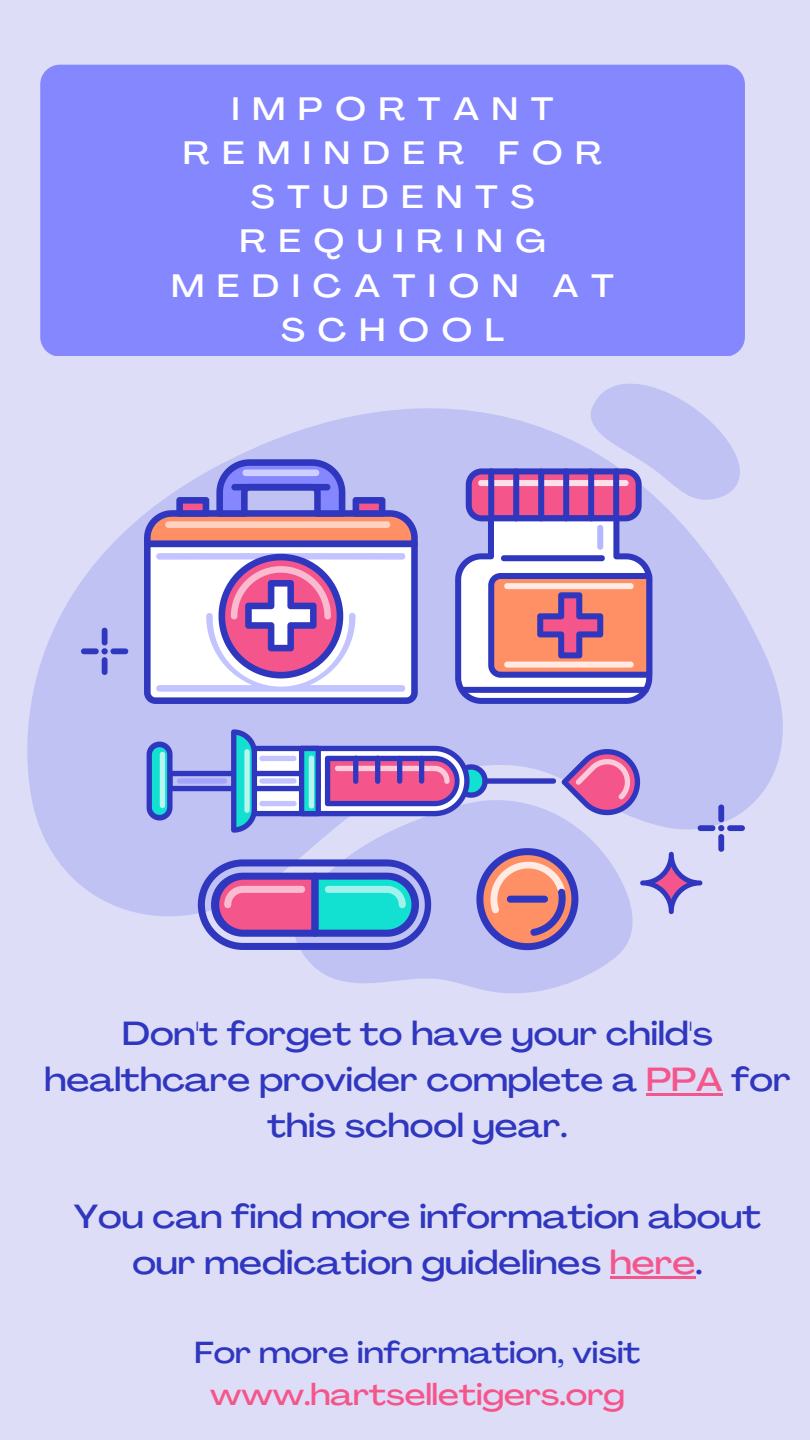
<style>
.page{position:relative;width:810px;height:1440px;background:#deddf8}
.page>*{position:absolute;margin:0;border:0;box-sizing:border-box;transform-origin:0 0}
.t1{font:500 expanded 33px/45.8px "Agrandir";color:#3037bf;text-align:center}
.t2{font:500 expanded 32px/44.2px "Agrandir";letter-spacing:.405em;color:#fff;text-align:center}
.t3{font:500 expanded 30px/42px "Agrandir";color:#3037bf;text-align:center}
.s1{color:#f4568b}
</style>
<div class="page">
<svg style="left:27px;top:408px;width:756px;height:507px;fill:#c0c2f4"></svg>
<svg style="left:301px;top:950px;width:321px;height:43px;fill:#c0c2f4"></svg>
<svg style="left:144px;top:459px;width:274px;height:245px;background:#c2acd9"></svg>
<svg style="left:455px;top:384px;width:302px;height:320px"></svg>
<svg style="left:81px;top:628px;width:47px;height:47px;background:#a4a7ea"></svg>
<svg style="left:147px;top:729px;width:598px;height:221px"></svg>
<div style="left:40px;top:65px;width:705px;height:291px;background:#8587ff;border-radius:20px"></div>
<hr style="left:646px;top:1093px;width:77px;height:3px;background:#f4568b">
<hr style="left:610px;top:1276px;width:86px;height:3px;background:#f4568b">
<p class="t2" style="left:171px;top:90px;width:444px">IMPORTANT<br>REMINDER FOR<br>STUDENTS<br>REQUIRING<br>MEDICATION AT<br>SCHOOL</p>
<p class="t1" style="left:44px;top:1014px;width:748px">Don't forget to have your child's healthcare provider complete a <span class="s1">PPA</span> for this school year.</p>
<p class="t1" style="left:74px;top:1197px;width:689px">You can find more information about our medication guidelines <span class="s1">here</span>.</p>
<p class="t3" style="left:194px;top:1335px;width:448px">For more information, visit <span class="s1">www.hartselletigers.org</span></p>
</div>
